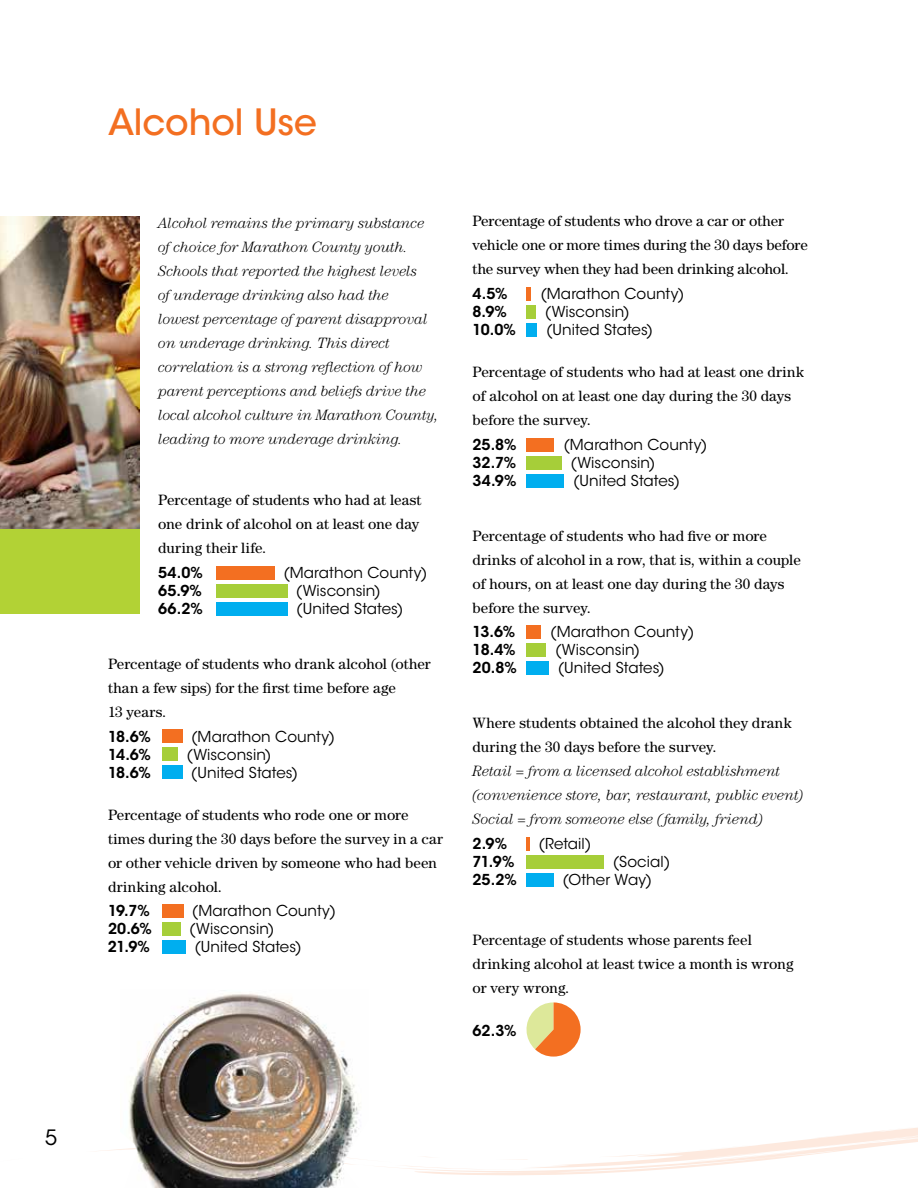
<style>
.page{position:relative;width:918px;height:1188px;background:#fff}
.page>*{position:absolute;margin:0;border:0;box-sizing:border-box;transform-origin:0 0}
.t1{font:500 36px "ITC Avant Garde Std";letter-spacing:-.005em;color:#f36f21}
.t2{font:21px "ITC Avant Garde Std";color:#000}
.t3{font:15px/24px "Century Std";color:#000}
.t4{font:italic 300 15px/24px "Century Std";letter-spacing:-.01em;color:#000}
.t5{font:15px "ITC Avant Garde Std";letter-spacing:.005em;color:#000}
.t6{font:600 15px "ITC Avant Garde Std";letter-spacing:-.005em;color:#000}
</style>
<div class="page">
<svg style="left:101px;top:1127px;width:817px;height:49px"></svg>
<div style="left:216px;top:566px;width:58px;height:14px;background:#f36f21"></div>
<div style="left:216px;top:584px;width:71px;height:14px;background:#a6ce39"></div>
<div style="left:216px;top:602px;width:71px;height:14px;background:#00aeef"></div>
<div style="left:162px;top:730px;width:20px;height:13px;background:#f36f21"></div>
<div style="left:162px;top:748px;width:16px;height:13px;background:#a6ce39"></div>
<div style="left:162px;top:766px;width:20px;height:13px;background:#00aeef"></div>
<div style="left:162px;top:904px;width:21px;height:14px;background:#f36f21"></div>
<div style="left:162px;top:922px;width:19px;height:14px;background:#a6ce39"></div>
<div style="left:162px;top:940px;width:24px;height:14px;background:#00aeef"></div>
<div style="left:526px;top:287px;width:5px;height:14px;background:#f36f21"></div>
<div style="left:526px;top:305px;width:10px;height:14px;background:#a6ce39"></div>
<div style="left:526px;top:323px;width:11px;height:14px;background:#00aeef"></div>
<div style="left:526px;top:438px;width:28px;height:13px;background:#f36f21"></div>
<div style="left:526px;top:456px;width:36px;height:13px;background:#a6ce39"></div>
<div style="left:526px;top:474px;width:38px;height:13px;background:#00aeef"></div>
<div style="left:526px;top:625px;width:15px;height:14px;background:#f36f21"></div>
<div style="left:526px;top:643px;width:20px;height:14px;background:#a6ce39"></div>
<div style="left:526px;top:661px;width:23px;height:14px;background:#00aeef"></div>
<hr style="left:526px;top:837px;width:4px;height:13px;background:#f36f21">
<div style="left:526px;top:855px;width:78px;height:13px;background:#a6ce39"></div>
<div style="left:526px;top:873px;width:28px;height:13px;background:#00aeef"></div>
<svg style="left:526px;top:1002px;width:55px;height:55px"></svg>
<div style="left:0;top:216px;width:139px;height:398px;background:#b2d235"></div>
<img style="left:0;top:216px;width:139px;height:313px">
<img style="left:120px;top:993px;width:248px;height:195px">
<h2 class="t2" style="left:45px;top:1125px;width:14px">5</h2>
<h1 class="t1" style="left:108px;top:99px;width:211px">Alcohol Use</h1>
<p class="t4" style="left:158px;top:211px;width:282px">Alcohol remains the primary substance of choice for Marathon County youth.<br>Schools that reported the highest levels<br>of underage drinking also had the<br>lowest percentage of parent disapproval on underage drinking. This direct correlation is a strong reflection of how parent perceptions and beliefs drive the local alcohol culture in Marathon County, leading to more underage drinking.</p>
<p class="t3" style="left:158px;top:488px;width:265px">Percentage of students who had at least one drink of alcohol on at least one day during their life.</p>
<p class="t6" style="left:158px;top:563px;width:46px">54.0%</p>
<p class="t5" style="left:283px;top:564px;width:146px">(Marathon County)</p>
<p class="t6" style="left:158px;top:581px;width:45px">65.9%</p>
<p class="t5" style="left:296px;top:582px;width:87px">(Wisconsin)</p>
<p class="t6" style="left:158px;top:599px;width:46px">66.2%</p>
<p class="t5" style="left:296px;top:600px;width:109px">(United States)</p>
<p class="t3" style="left:108px;top:651px;width:324px">Percentage of students who drank alcohol (other than a few sips) for the first time before age<br>13 years.</p>
<p class="t6" style="left:108px;top:727px;width:44px">18.6%</p>
<p class="t5" style="left:191px;top:727px;width:146px">(Marathon County)</p>
<p class="t6" style="left:108px;top:745px;width:44px">14.6%</p>
<p class="t5" style="left:186px;top:745px;width:87px">(Wisconsin)</p>
<p class="t6" style="left:108px;top:763px;width:44px">18.6%</p>
<p class="t5" style="left:191px;top:763px;width:109px">(United States)</p>
<p class="t3" style="left:108px;top:802px;width:337px">Percentage of students who rode one or more times during the 30 days before the survey in a car or other vehicle driven by someone who had been drinking alcohol.</p>
<p class="t6" style="left:108px;top:901px;width:43px">19.7%</p>
<p class="t5" style="left:192px;top:902px;width:146px">(Marathon County)</p>
<p class="t6" style="left:108px;top:919px;width:45px">20.6%</p>
<p class="t5" style="left:189px;top:920px;width:87px">(Wisconsin)</p>
<p class="t6" style="left:108px;top:937px;width:43px">21.9%</p>
<p class="t5" style="left:194px;top:938px;width:109px">(United States)</p>
<p class="t3" style="left:472px;top:209px;width:337px">Percentage of students who drove a car or other vehicle one or more times during the 30 days before the survey when they had been drinking alcohol.</p>
<p class="t6" style="left:472px;top:284px;width:37px">4.5%</p>
<p class="t5" style="left:540px;top:285px;width:146px">(Marathon County)</p>
<p class="t6" style="left:472px;top:302px;width:36px">8.9%</p>
<p class="t5" style="left:545px;top:303px;width:87px">(Wisconsin)</p>
<p class="t6" style="left:472px;top:320px;width:45px">10.0%</p>
<p class="t5" style="left:546px;top:321px;width:109px">(United States)</p>
<p class="t3" style="left:472px;top:360px;width:333px">Percentage of students who had at least one drink of alcohol on at least one day during the 30 days before the survey.</p>
<p class="t6" style="left:472px;top:435px;width:46px">25.8%</p>
<p class="t5" style="left:563px;top:435px;width:146px">(Marathon County)</p>
<p class="t6" style="left:472px;top:453px;width:45px">32.7%</p>
<p class="t5" style="left:570px;top:453px;width:87px">(Wisconsin)</p>
<p class="t6" style="left:473px;top:471px;width:45px">34.9%</p>
<p class="t5" style="left:573px;top:471px;width:109px">(United States)</p>
<p class="t3" style="left:472px;top:523px;width:330px">Percentage of students who had five or more drinks of alcohol in a row, that is, within a couple of hours, on at least one day during the 30 days before the survey.</p>
<p class="t6" style="left:472px;top:622px;width:44px">13.6%</p>
<p class="t5" style="left:550px;top:623px;width:146px">(Marathon County)</p>
<p class="t6" style="left:473px;top:640px;width:45px">18.4%</p>
<p class="t5" style="left:555px;top:641px;width:87px">(Wisconsin)</p>
<p class="t6" style="left:472px;top:658px;width:46px">20.8%</p>
<p class="t5" style="left:558px;top:659px;width:109px">(United States)</p>
<p class="t3" style="left:472px;top:711px;width:321px">Where students obtained the alcohol they drank during the 30 days before the survey.</p>
<p class="t4" style="left:472px;top:759px;width:333px">Retail = from a licensed alcohol establishment (convenience store, bar, restaurant, public event)<br>Social = from someone else (family, friend)</p>
<p class="t6" style="left:472px;top:834px;width:36px">2.9%</p>
<p class="t5" style="left:539px;top:834px;width:54px">(Retail)</p>
<p class="t6" style="left:472px;top:852px;width:43px">71.9%</p>
<p class="t5" style="left:613px;top:852px;width:59px">(Social)</p>
<p class="t6" style="left:472px;top:870px;width:46px">25.2%</p>
<p class="t5" style="left:563px;top:870px;width:91px">(Other Way)</p>
<p class="t3" style="left:473px;top:927px;width:323px">Percentage of students whose parents feel drinking alcohol at least twice a month is wrong or very wrong.</p>
<p class="t6" style="left:473px;top:1021px;width:46px">62.3%</p>
</div>
